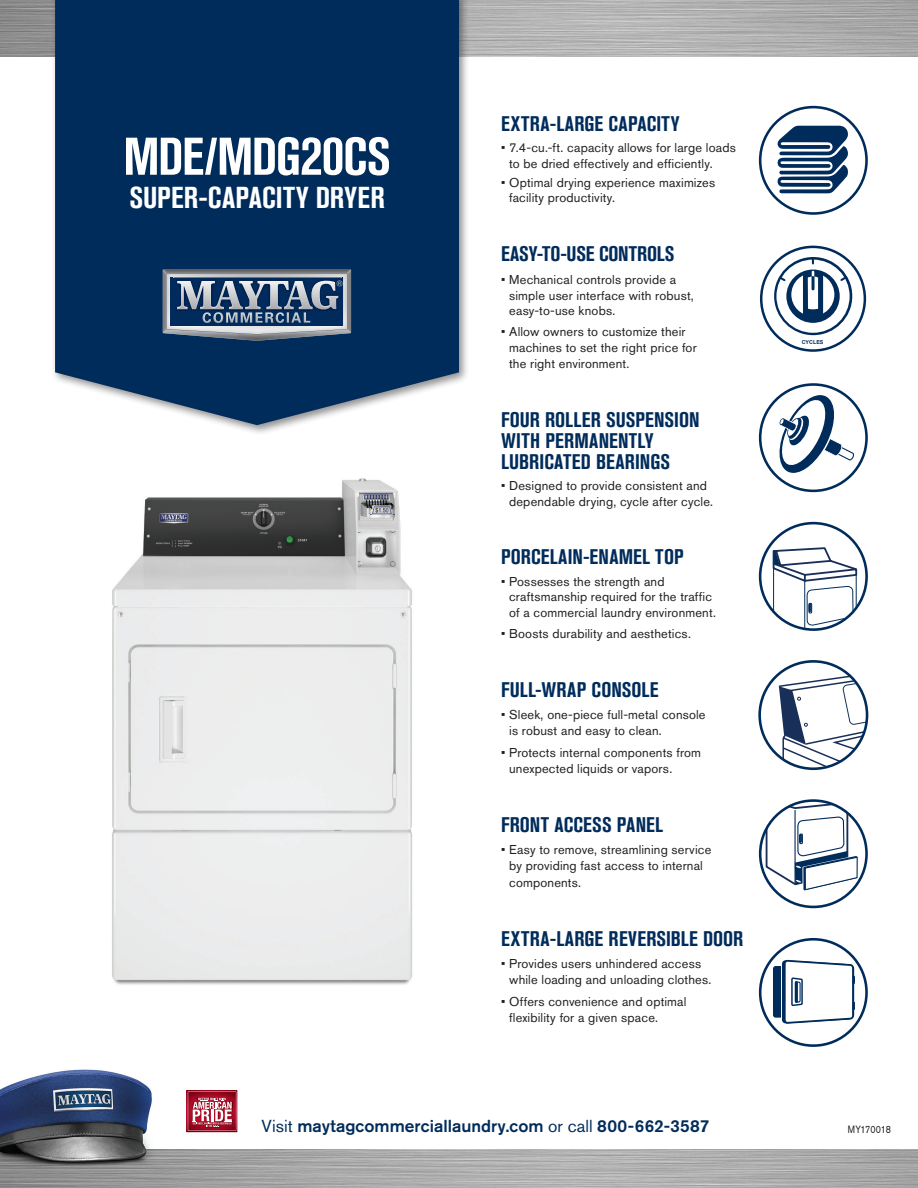
<style>
.page{position:relative;width:918px;height:1188px;background:#fff}
.page>*{position:absolute;margin:0;border:0;box-sizing:border-box;transform-origin:0 0}
.t1{font:700 condensed 52.5px "Akzidenz Grotesk BE";letter-spacing:-.025em;color:#fff}
.t2{font:700 condensed 30px "Akzidenz Grotesk BE";letter-spacing:.01em;color:#fff}
.t3{font:700 condensed 21px/21px "Akzidenz Grotesk BE";letter-spacing:.005em;color:#002c5b}
.t4{font:500 17.25px "Akzidenz Grotesk BE";color:#002c5b}
.t5{font:12.75px/15.8px "Akzidenz Grotesk BE";letter-spacing:.015em;color:#231f20}
.t6{font:10.5px "Akzidenz Grotesk BE";letter-spacing:-.015em;color:#231f20;scale:.85 1}
.t7{font:700 5.4px "Arial";color:#002c5b}
.s1{font-size:55.5px}
.s2{font-weight:400}
</style>
<div class="page">
<img style="left:0;top:1149px;width:163px;height:28px">
<img style="left:0;top:1069px;width:154px;height:93px">
<img style="left:112px;top:478px;width:300px;height:507px">
<div style="left:50px;top:0;width:420px;height:435px;background:#231f20;opacity:.5"></div>
<svg style="left:55px;top:0;width:404px;height:425px;background:#103964"></svg>
<svg style="left:163px;top:270px;width:188px;height:71px;background:#61758d"></svg>
<svg style="left:777px;top:126px;width:71px;height:67px"></svg>
<div style="left:759px;top:106px;width:109px;height:109px;border:3px solid #002c5b;border-radius:50%"></div>
<svg style="left:777px;top:394px;width:77px;height:80px"></svg>
<div style="left:759px;top:383px;width:109px;height:109px;border:3px solid #002c5b;border-radius:50%"></div>
<svg style="left:764px;top:801px;width:94px;height:91px"></svg>
<div style="left:759px;top:799px;width:109px;height:109px;border:3px solid #002c5b;border-radius:50%"></div>
<div style="left:773px;top:966px;width:81px;height:52px;background:#002c5b;border-radius:3px"></div>
<svg style="left:781px;top:959px;width:74px;height:66px"></svg>
<div style="left:759px;top:938px;width:109px;height:109px;border:3px solid #002c5b;border-radius:50%"></div>
<svg style="left:771px;top:546px;width:94px;height:84px"></svg>
<div style="left:759px;top:522px;width:109px;height:109px;border:3px solid #002c5b;border-radius:50%"></div>
<svg style="left:777px;top:675px;width:90px;height:94px"></svg>
<div style="left:758px;top:660px;width:110px;height:110px;border:3px solid #002c5b;border-radius:50%"></div>
<svg style="left:774px;top:257px;width:78px;height:78px"></svg>
<div style="left:776px;top:260px;width:74px;height:73px;background:#fff;border-radius:50%"></div>
<svg style="left:786px;top:270px;width:54px;height:53px"></svg>
<div style="left:791px;top:273px;width:43px;height:43px;background:#fff;border-radius:50%"></div>
<svg style="left:780px;top:277px;width:6px;height:4px"></svg>
<svg style="left:840px;top:277px;width:7px;height:4px"></svg>
<svg style="left:803px;top:258px;width:20px;height:65px"></svg>
<div style="left:760px;top:246px;width:106px;height:106px;border:3px solid #002c5b;border-radius:50%"></div>
<img style="left:187px;top:1090px;width:50px;height:42px">
<svg style="left:188px;top:1091px;width:48px;height:40px"></svg>
<h1 class="t1" style="left:123px;top:127px;width:269px">MDE/MDG<span class="s1">20</span>CS</h1>
<h2 class="t2" style="left:129px;top:180px;width:257px">SUPER-CAPACITY DRYER</h2>
<h3 class="t3" style="left:501px;top:113px;width:180px">EXTRA-LARGE CAPACITY</h3>
<p class="t5" style="left:509px;top:140px;width:228px;text-indent:-8px">• 7.4-cu.-ft. capacity allows for large loads to be dried effectively and efficiently.</p>
<p class="t5" style="left:509px;top:174px;width:208px;text-indent:-8px">• Optimal drying experience maximizes facility productivity.</p>
<h3 class="t3" style="left:501px;top:243px;width:175px">EASY-TO-USE CONTROLS</h3>
<p class="t5" style="left:509px;top:271px;width:186px;text-indent:-8px">• Mechanical controls provide a simple user interface with robust, easy-to-use knobs.</p>
<p class="t5" style="left:509px;top:324px;width:189px;text-indent:-8px">• Allow owners to customize their machines to set the right price for the right environment.</p>
<h3 class="t3" style="left:501px;top:409px;width:200px">FOUR ROLLER SUSPENSION<br>WITH PERMANENTLY<br>LUBRICATED BEARINGS</h3>
<p class="t5" style="left:509px;top:477px;width:205px;text-indent:-8px">• Designed to provide consistent and dependable drying, cycle after cycle.</p>
<h3 class="t3" style="left:501px;top:547px;width:184px">PORCELAIN-ENAMEL TOP</h3>
<p class="t5" style="left:509px;top:573px;width:208px;text-indent:-8px">• Possesses the strength and craftsmanship required for the traffic of a commercial laundry environment.</p>
<p class="t5" style="left:501px;top:626px;width:191px">• Boosts durability and aesthetics.</p>
<h3 class="t3" style="left:501px;top:679px;width:159px">FULL-WRAP CONSOLE</h3>
<p class="t5" style="left:509px;top:706px;width:198px;line-height:16.5px;text-indent:-8px">• Sleek, one-piece full-metal console is robust and easy to clean.</p>
<p class="t5" style="left:509px;top:744px;width:193px;line-height:16.5px;text-indent:-8px">• Protects internal components from unexpected liquids or vapors.</p>
<h3 class="t3" style="left:501px;top:814px;width:163px">FRONT ACCESS PANEL</h3>
<p class="t5" style="left:509px;top:841px;width:204px;line-height:16.5px;text-indent:-8px">• Easy to remove, streamlining service by providing fast access to internal components.</p>
<h3 class="t3" style="left:501px;top:928px;width:244px">EXTRA-LARGE REVERSIBLE DOOR</h3>
<p class="t5" style="left:509px;top:955px;width:204px;line-height:16.5px;text-indent:-8px">• Provides users unhindered access while loading and unloading clothes.</p>
<p class="t5" style="left:509px;top:993px;width:179px;line-height:16.5px;text-indent:-8px">• Offers convenience and optimal flexibility for a given space.</p>
<h3 class="t4" style="left:262px;top:1116px;width:449px"><span class="s2">Visit</span> maytagcommerciallaundry.com <span class="s2">or call</span> 800-662-3587</h3>
<p class="t7" style="left:802px;top:338px;width:23px">CYCLES</p>
<p class="t6" style="left:848px;top:1123px;width:52px">MY170018</p>
</div>
